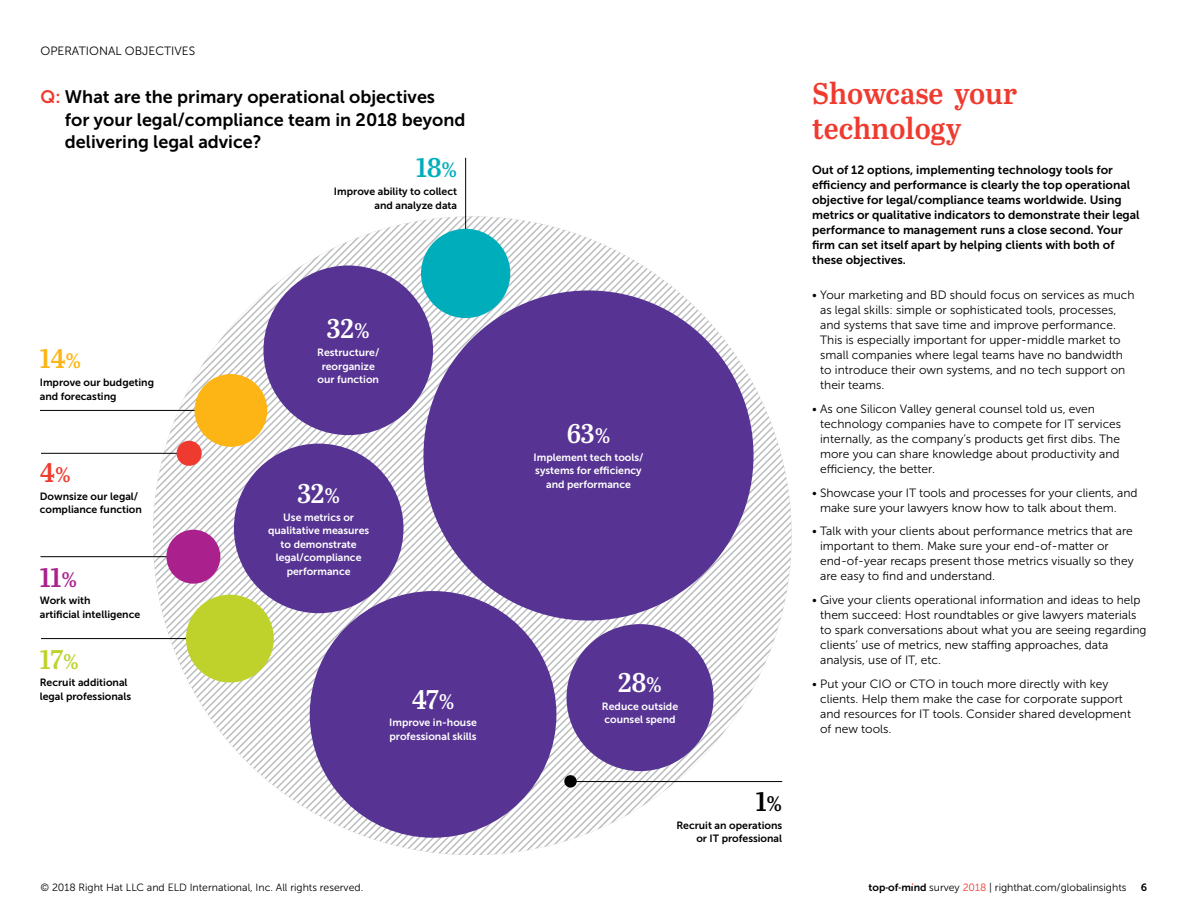
<style>
.page{position:relative;width:1188px;height:918px;background:#fff}
.page>*{position:absolute;margin:0;border:0;box-sizing:border-box;transform-origin:0 0}
.t1{font:30px/34.5px "Abril Titling Sb";color:#ef3b2f}
.t2{font:27px "Abril Titling Sb";letter-spacing:-.01em;color:#fff}
.t3{font:27px "Abril Titling Sb";color:#00aebb}
.t4{font:27px "Abril Titling Sb";color:#bfd22b}
.t5{font:27px "Abril Titling Sb";color:#aa218e}
.t6{font:27px "Abril Titling Sb";color:#fcb515}
.t7{font:27px "Abril Titling Sb";color:#ef3b2f}
.t8{font:27px "Abril Titling Sb";color:#000}
.t9{font:18px/22.5px "Museo Sans 700";color:#000}
.t10{font:12px/15px "Museo Sans 300";color:#000}
.t11{font:12px/15px "Museo Sans 700";color:#000}
.t12{font:10.5px/13.5px "Museo Sans 700";color:#fff;text-align:center}
.t13{font:10.5px/13.5px "Museo Sans 700";color:#000}
.t14{font:10.5px "Museo Sans 300";color:#000}
.s1{color:#ef3b2f}
.s2{font-size:21px}
.s3{font-family:"Museo Sans 700"}
</style>
<div class="page">
<svg style="left:153px;top:216px;width:639px;height:639px"></svg>
<div style="left:310px;top:591px;width:246px;height:247px;background:#573393;border-radius:50%"></div>
<div style="left:234px;top:444px;width:170px;height:169px;background:#573393;border-radius:50%"></div>
<div style="left:423px;top:290px;width:331px;height:331px;background:#573393;border-radius:50%"></div>
<div style="left:567px;top:624px;width:147px;height:147px;background:#573393;border-radius:50%"></div>
<div style="left:263px;top:266px;width:170px;height:169px;background:#573393;border-radius:50%"></div>
<div style="left:564px;top:775px;width:13px;height:13px;background:#000;border-radius:50%"></div>
<hr style="left:465px;top:158px;width:1px;height:76px;background:#000">
<hr style="left:40px;top:410px;width:163px;height:1px;background:#000">
<hr style="left:41px;top:453px;width:153px;height:1px;background:#000">
<hr style="left:40px;top:556px;width:154px;height:1px;background:#000">
<hr style="left:571px;top:781px;width:211px;height:1px;background:#000">
<hr style="left:41px;top:638px;width:153px;height:1px;background:#000">
<div style="left:195px;top:374px;width:72px;height:73px;background:#fcb515;border-radius:50%"></div>
<div style="left:177px;top:441px;width:25px;height:25px;background:#ef3b2f;border-radius:50%"></div>
<div style="left:166px;top:530px;width:54px;height:54px;background:#aa218e;border-radius:50%"></div>
<div style="left:186px;top:595px;width:88px;height:88px;background:#bfd22b;border-radius:50%"></div>
<div style="left:421px;top:229px;width:89px;height:89px;background:#00aebb;border-radius:50%"></div>
<p class="t10" style="left:40px;top:43px;width:156px">OPERATIONAL OBJECTIVES</p>
<h3 class="t9" style="left:65px;top:86px;width:402px;text-indent:-24px"><span class="s1">Q:</span> What are the primary operational objectives<br>for your legal/compliance team in 2018 beyond delivering legal advice?</h3>
<h2 class="t6" style="left:40px;top:339px;width:43px">14<span class="s2">%</span></h2>
<p class="t13" style="left:40px;top:376px;width:116px">Improve our budgeting and forecasting</p>
<h2 class="t7" style="left:40px;top:453px;width:32px">4<span class="s2">%</span></h2>
<p class="t13" style="left:40px;top:489px;width:104px">Downsize our legal/ compliance function</p>
<h2 class="t5" style="left:40px;top:557px;width:39px">11<span class="s2">%</span></h2>
<p class="t13" style="left:40px;top:594px;width:102px">Work with<br>artificial intelligence</p>
<h2 class="t4" style="left:40px;top:639px;width:40px">17<span class="s2">%</span></h2>
<p class="t13" style="left:40px;top:676px;width:93px">Recruit additional legal professionals</p>
<h2 class="t3" style="left:416px;top:148px;width:42px">18<span class="s2">%</span></h2>
<p class="t13" style="left:334px;top:185px;width:125px;text-align:right">Improve ability to collect and analyze data</p>
<h2 class="t2" style="left:327px;top:309px;width:44px">32<span class="s2">%</span></h2>
<p class="t12" style="left:317px;top:346px;width:64px">Restructure/ reorganize our function</p>
<h2 class="t2" style="left:297px;top:474px;width:44px">32<span class="s2">%</span></h2>
<p class="t12" style="left:268px;top:510px;width:103px">Use metrics or qualitative measures to demonstrate legal/compliance performance</p>
<h2 class="t2" style="left:412px;top:679px;width:44px">47<span class="s2">%</span></h2>
<p class="t12" style="left:389px;top:716px;width:89px;text-align:left">Improve in-house professional skills</p>
<h2 class="t2" style="left:567px;top:414px;width:45px">63<span class="s2">%</span></h2>
<p class="t12" style="left:534px;top:450px;width:111px">Implement tech tools/ systems for efficiency and performance</p>
<h2 class="t2" style="left:618px;top:663px;width:45px">28<span class="s2">%</span></h2>
<p class="t12" style="left:602px;top:699px;width:78px;text-align:left">Reduce outside counsel spend</p>
<h2 class="t8" style="left:756px;top:782px;width:28px">1<span class="s2">%</span></h2>
<p class="t13" style="left:676px;top:819px;width:107px;text-align:right">Recruit an operations or IT professional</p>
<h1 class="t1" style="left:812px;top:75px;width:207px">Showcase your technology</h1>
<p class="t11" style="left:812px;top:162px;width:329px">Out of 12 options, implementing technology tools for efficiency and performance is clearly the top operational objective for legal/compliance teams worldwide. Using metrics or qualitative indicators to demonstrate their legal performance to management runs a close second. Your firm can set itself apart by helping clients with both of these objectives.</p>
<p class="t10" style="left:820px;top:288px;width:316px;text-indent:-8px">• Your marketing and BD should focus on services as much as legal skills: simple or sophisticated tools, processes, and systems that save time and improve performance.<br>This is especially important for upper-middle market to small companies where legal teams have no bandwidth to introduce their own systems, and no tech support on their teams.</p>
<p class="t10" style="left:820px;top:402px;width:303px;text-indent:-8px">• As one Silicon Valley general counsel told us, even technology companies have to compete for IT services internally, as the company’s products get first dibs. The more you can share knowledge about productivity and efficiency, the better.</p>
<p class="t10" style="left:820px;top:485px;width:319px;text-indent:-8px">• Showcase your IT tools and processes for your clients, and make sure your lawyers know how to talk about them.</p>
<p class="t10" style="left:820px;top:524px;width:315px;text-indent:-8px">• Talk with your clients about performance metrics that are important to them. Make sure your end-of-matter or end-of-year recaps present those metrics visually so they are easy to find and understand.</p>
<p class="t10" style="left:820px;top:592px;width:328px;text-indent:-8px">• Give your clients operational information and ideas to help them succeed: Host roundtables or give lawyers materials to spark conversations about what you are seeing regarding clients’ use of metrics, new staffing approaches, data analysis, use of IT, etc.</p>
<p class="t10" style="left:820px;top:676px;width:312px;text-indent:-8px">• Put your CIO or CTO in touch more directly with key clients. Help them make the case for corporate support and resources for IT tools. Consider shared development of new tools.</p>
<p class="t14" style="left:40px;top:882px;width:324px">© 2018 Right Hat LLC and ELD International, Inc. All rights reserved.</p>
<p class="t14" style="left:868px;top:882px;width:260px"><span class="s3">top-of-mind</span> survey <span class="s1">2018</span> | righthat.com/globalinsights</p>
<p class="t13" style="left:1141px;top:881px;width:8px">6</p>
</div>
